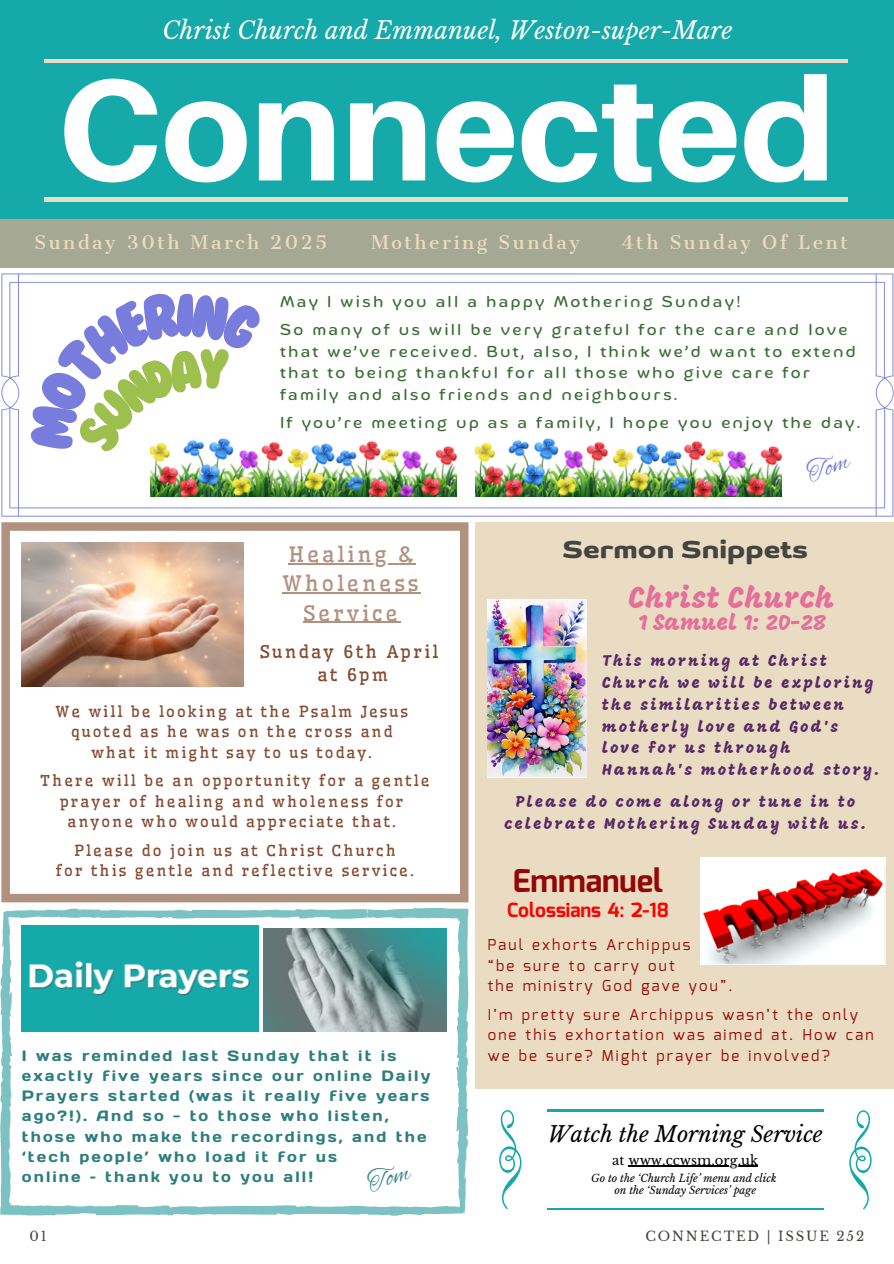
<style>
.page{position:relative;width:894px;height:1264px;background:#fff}
.page>*{position:absolute;margin:0;border:0;box-sizing:border-box;transform-origin:0 0}
.t1{font:800 144.6px "Aileron";color:#fff}
.t2{font:71.1px "RTL Balabeloo Pro Regular";color:#787cdc}
.t3{font:700 31.5px "Mina";color:#930805}
.t4{font:30px "Mogra";color:#e46f9b}
.t5{font:27px "Dumondi Bo Ex";color:#444440}
.t6{font:italic 24px "Libre Baskerville";color:#fff}
.t7{font:22.5px "Mogra";color:#e46f9b}
.t8{font:italic 21.6px "Libre Baskerville";color:#000}
.t9{font:21px/29.2px "Wellfleet";letter-spacing:.14em;color:#b19180;text-align:center}
.t10{font:700 19.5px "Mina";color:#fa0301}
.t11{font:18px "Cantata One";letter-spacing:.14em;color:#eadcc2}
.t12{font:17.25px "Wellfleet";letter-spacing:.14em;color:#844b32}
.t13{font:15.75px/21.8px "Mommi";letter-spacing:.14em;color:#396d34}
.t14{font:15.75px/21.8px "Mogra";letter-spacing:.14em;color:#562967}
.t15{font:15px/20.5px "Wellfleet";letter-spacing:.14em;color:#844b32;text-align:center}
.t16{font:15px/20.2px "Days";letter-spacing:.14em;color:#2c7e7e}
.t17{font:15px/20.5px "Mina";letter-spacing:.14em;color:#930805}
.t18{font:13.2px "Libre Baskerville";letter-spacing:.14em;color:#444440}
.t19{font:13.2px "Libre Baskerville";color:#000}
.t20{font:italic 10.5px "Libre Baskerville";color:#000}
</style>
<div class="page">
<div style="left:0;top:0;width:893px;height:219px;background:#15a9a9"></div>
<hr style="left:45px;top:59px;width:802px;height:4px;background:#eadcc2">
<hr style="left:45px;top:198px;width:802px;height:3px;background:#eadcc2">
<div style="left:0;top:219px;width:893px;height:49px;background:#a5a994"></div>
<svg style="left:1px;top:273px;width:892px;height:243px"></svg>
<img style="left:475px;top:438px;width:306px;height:58px">
<img style="left:151px;top:438px;width:306px;height:58px">
<div style="left:475px;top:522px;width:418px;height:566px;background:#eadcc2"></div>
<img style="left:487px;top:599px;width:99px;height:178px">
<img style="left:700px;top:857px;width:184px;height:107px">
<hr style="left:628px;top:1165px;width:130px;height:1px;background:#000">
<hr style="left:547px;top:1109px;width:276px;height:1px;background:#15a9a9">
<hr style="left:547px;top:1208px;width:276px;height:1px;background:#15a9a9">
<svg style="left:499px;top:1110px;width:22px;height:98px"></svg>
<svg style="left:849px;top:1110px;width:22px;height:99px"></svg>
<svg style="left:1px;top:522px;width:467px;height:380px"></svg>
<img style="left:22px;top:543px;width:221px;height:144px">
<hr style="left:288px;top:563px;width:127px;height:1px;background:#b19180">
<hr style="left:282px;top:592px;width:139px;height:1px;background:#b19180">
<hr style="left:303px;top:621px;width:97px;height:2px;background:#b19180">
<svg style="left:0;top:908px;width:468px;height:307px"></svg>
<img style="left:22px;top:925px;width:236px;height:106px">
<img style="left:264px;top:928px;width:182px;height:103px">
<svg style="left:27px;top:291px;width:237px;height:163px"></svg>
<svg style="left:804px;top:452px;width:47px;height:30px"></svg>
<svg style="left:365px;top:1163px;width:47px;height:29px"></svg>
<p class="t6" style="left:162px;top:16px;width:571px">Christ Church and Emmanuel, Weston-super-Mare</p>
<p class="t1" style="left:57px;top:40px;width:779px">Connected</p>
<h1 class="t11" style="left:34px;top:230px;width:294px">Sunday 30th March 2025</h1>
<p class="t11" style="left:371px;top:230px;width:210px">Mothering Sunday</p>
<p class="t11" style="left:621px;top:230px;width:227px">4th Sunday Of Lent</p>
<p class="t2" style="left:175px;top:271px;width:22px">I</p>
<h2 class="t13" style="left:280px;top:291px;width:462px">May I wish you all a happy Mothering Sunday!</h2>
<h3 class="t13" style="left:280px;top:319px;width:577px">So many of us will be very grateful for the care and love that we’ve received. But, also, I think we’d want to extend that to being thankful for all those who give care for family and also friends and neighbours.</h3>
<p class="t13" style="left:280px;top:412px;width:581px">If you’re meeting up as a family, I hope you enjoy the day.</p>
<p class="t9" style="left:282px;top:540px;width:137px">Healing &amp;<br>Wholeness<br>Service</p>
<p class="t12" style="left:260px;top:640px;width:180px">Sunday 6th April</p>
<p class="t12" style="left:317px;top:664px;width:72px">at 6pm</p>
<p class="t15" style="left:56px;top:701px;width:354px">We will be looking at the Psalm Jesus</p>
<p class="t15" style="left:71px;top:721px;width:323px">quoted as he was on the cross and</p>
<p class="t15" style="left:91px;top:742px;width:282px">what it might say to us today.</p>
<p class="t15" style="left:40px;top:770px;width:391px">There will be an opportunity for a gentle prayer of healing and wholeness for</p>
<p class="t15" style="left:67px;top:811px;width:330px">anyone who would appreciate that.</p>
<p class="t15" style="left:74px;top:840px;width:323px">Please do join us at Christ Church</p>
<p class="t15" style="left:56px;top:860px;width:359px">for this gentle and reflective service.</p>
<p class="t16" style="left:22px;top:1044px;width:410px">I was reminded last Sunday that it is exactly five years since our online Daily Prayers started (was it really five years ago?!). And so - to those who listen, those who make the recordings, and the ‘tech people’ who load it for us</p>
<p class="t16" style="left:22px;top:1166px;width:293px">online – thank you to you all!</p>
<p class="t5" style="left:562px;top:532px;width:247px">Sermon Snippets</p>
<p class="t4" style="left:628px;top:585px;width:207px">Christ Church</p>
<h6 class="t7" style="left:638px;top:613px;width:189px">1 Samuel 1: 20-28</h6>
<h5 class="t14" style="left:602px;top:651px;width:279px">This morning at Christ<br>Church we will be exploring the similarities between motherly love and God's love for us through<br>Hannah's motherhood story.</h5>
<p class="t14" style="left:504px;top:792px;width:363px;line-height:21.3px;text-align:center">Please do come along or tune in to celebrate Mothering Sunday with us.</p>
<p class="t3" style="left:512px;top:862px;width:152px">Emmanuel</p>
<p class="t10" style="left:507px;top:898px;width:163px">Colossians 4: 2-18</p>
<p class="t17" style="left:487px;top:934px;width:204px">Paul exhorts Archippus</p>
<p class="t17" style="left:487px;top:955px;width:188px">“be sure to carry out</p>
<p class="t17" style="left:487px;top:975px;width:246px">the ministry God gave you”.</p>
<h4 class="t17" style="left:487px;top:1004px;width:387px">I’m pretty sure Archippus wasn’t the only one this exhortation was aimed at. How can we be sure? Might prayer be involved?</h4>
<p class="t8" style="left:547px;top:1121px;width:276px">Watch the Morning Service</p>
<p class="t19" style="left:612px;top:1151px;width:147px">at www.ccwsm.org.uk</p>
<p class="t20" style="left:591px;top:1172px;width:187px">Go to the ‘Church Life’ menu and click</p>
<p class="t20" style="left:614px;top:1184px;width:143px">on the ‘Sunday Services’ page</p>
<p class="t18" style="left:29px;top:1228px;width:19px">01</p>
<p class="t18" style="left:645px;top:1228px;width:220px">CONNECTED | ISSUE 252</p>
</div>
